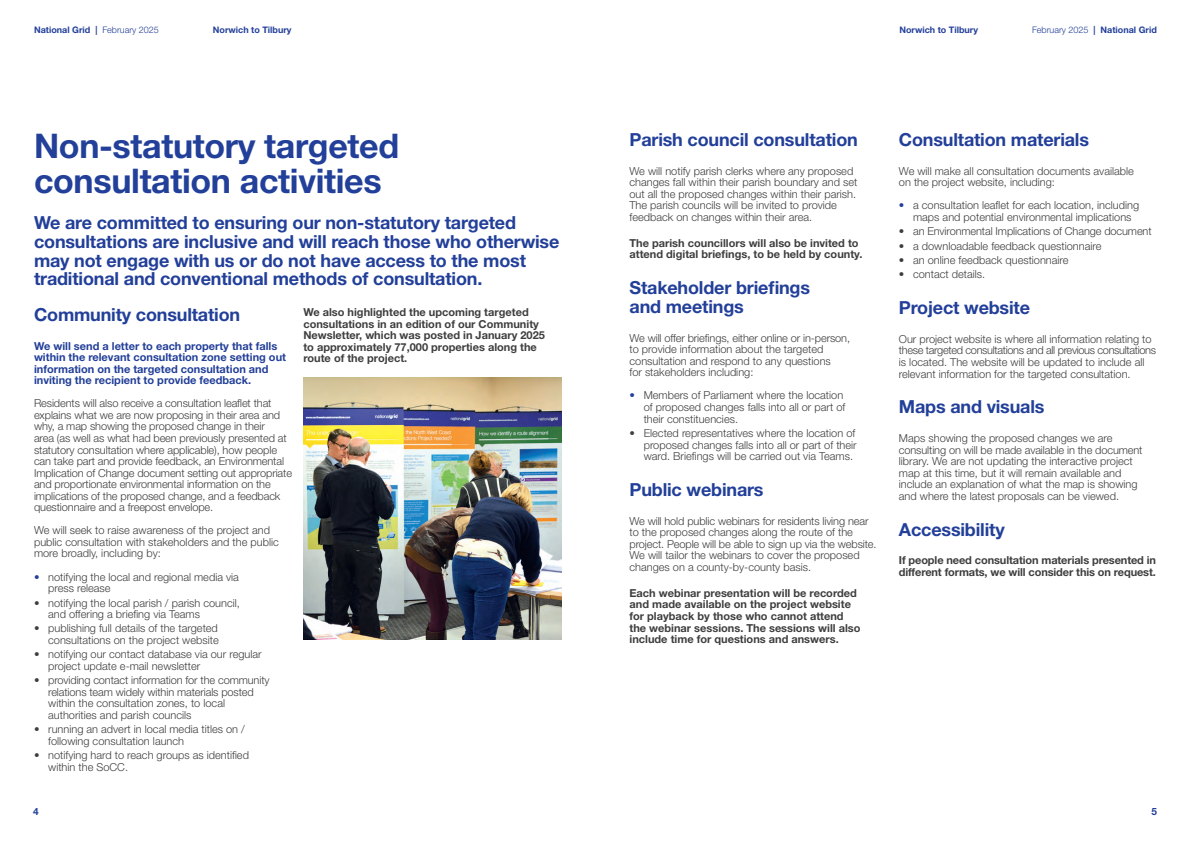
<style>
.page{position:relative;width:1191px;height:842px;background:#fff}
.page>*{position:absolute;margin:0;border:0;box-sizing:border-box;transform-origin:0 0}
.H1_34pt_bold{font:700 34px/35.7px "Helvetica Neue LT Std";letter-spacing:-.01em;color:#223f99}
.H2_18pt_Long_header{font:700 18px/18.9px "Helvetica Neue LT Std";letter-spacing:-.01em;color:#223f99}
.Body_copy_Light_-_11pt{font:700 18px "Helvetica Neue LT Std";letter-spacing:-.01em;color:#223f99}
.Body_copy_Light_-_11pt-2{font:300 11px/11.6px "Helvetica Neue LT Std";color:#3e3e3f}
.Body_copy_Light_-_11pt-3{font:700 11px/11.5px "Helvetica Neue LT Std";color:#3e3e3f}
.Pullout_graphic_text___11pt_bold{font:700 11px/11.5px "Helvetica Neue LT Std";color:#223f99}
.H2_18pt_Long_header-2{font:300 11px/11.5px "Helvetica Neue LT Std";color:#3e3e3f}
.t1{font:700 10px "Helvetica Neue LT Std";color:#223f99}
.t2{font:700 9px "Helvetica Neue LT Std";color:#223f99}
.s1{font-weight:300}
.s2{color:#223f99}
</style>
<div class="page">
<img style="left:303px;top:378px;width:258px;height:262px">
<p class="t2" style="left:34px;top:25px;width:126px">National Grid | <span class="s1">February 2025</span></p>
<p class="t2" style="left:213px;top:25px;width:80px">Norwich to Tilbury</p>
<p class="H1_34pt_bold" style="left:34px;top:127px;width:367px">Non-statutory targeted consultation activities</p>
<p class="H2_18pt_Long_header" style="left:34px;top:212px;width:527px">We are committed to ensuring our non-statutory targeted consultations are inclusive and will reach those who otherwise may not engage with us or do not have access to the most traditional and conventional methods of consultation.</p>
<p class="H2_18pt_Long_header" style="left:34px;top:305px;width:208px">Community consultation</p>
<p class="Pullout_graphic_text___11pt_bold" style="left:34px;top:340px;width:253px">We will send a letter to each property that falls within the relevant consultation zone setting out information on the targeted consultation and inviting the recipient to provide feedback.</p>
<p class="Body_copy_Light_-_11pt-2" style="left:34px;top:397px;width:259px">Residents will also receive a consultation leaflet that explains what we are now proposing in their area and why, a map showing the proposed change in their<br>area (as well as what had been previously presented at statutory consultation where applicable), how people can take part and provide feedback, an Environmental Implication of Change document setting out appropriate and proportionate environmental information on the implications of the proposed change, and a feedback questionnaire and a freepost envelope.</p>
<p class="Body_copy_Light_-_11pt-2" style="left:34px;top:524px;width:246px">We will seek to raise awareness of the project and public consultation with stakeholders and the public more broadly, including by:</p>
<p class="Body_copy_Light_-_11pt-2" style="left:48px;top:571px;width:192px;text-indent:-14px"><span class="s2">•</span> notifying the local and regional media via press release</p>
<p class="Body_copy_Light_-_11pt-2" style="left:48px;top:597px;width:193px;text-indent:-14px">• notifying the local parish / parish council, and offering a briefing via Teams</p>
<p class="Body_copy_Light_-_11pt-2" style="left:34px;top:622px;width:186px;text-align:right">• publishing full details of the targeted consultations on the project website</p>
<p class="Body_copy_Light_-_11pt-2" style="left:48px;top:648px;width:215px;text-indent:-14px">• notifying our contact database via our regular project update e-mail newsletter</p>
<p class="Body_copy_Light_-_11pt-2" style="left:48px;top:674px;width:223px;text-indent:-14px">• providing contact information for the community relations team widely within materials posted within the consultation zones, to local authorities and parish councils</p>
<p class="Body_copy_Light_-_11pt-2" style="left:48px;top:723px;width:198px;text-indent:-14px">• running an advert in local media titles on / following consultation launch</p>
<p class="Body_copy_Light_-_11pt-2" style="left:48px;top:749px;width:202px;text-indent:-14px">• notifying hard to reach groups as identified within the SoCC.</p>
<p class="Body_copy_Light_-_11pt-3" style="left:303px;top:306px;width:243px">We also highlighted the upcoming targeted consultations in an edition of our Community Newsletter, which was posted in January 2025 to approximately 77,000 properties along the route of the project.</p>
<p class="t2" style="left:899px;top:25px;width:80px">Norwich to Tilbury</p>
<p class="t2" style="left:1032px;top:25px;width:126px"><span class="s1">February 2025</span> | National Grid</p>
<p class="H2_18pt_Long_header" style="left:629px;top:130px;width:230px">Parish council consultation</p>
<p class="Body_copy_Light_-_11pt-2" style="left:629px;top:165px;width:229px">We will notify parish clerks where any proposed changes fall within their parish boundary and set out all the proposed changes within their parish.<br>The parish councils will be invited to provide feedback on changes within their area.</p>
<p class="Body_copy_Light_-_11pt-3" style="left:629px;top:237px;width:234px">The parish councillors will also be invited to attend digital briefings, to be held by county.</p>
<p class="H2_18pt_Long_header" style="left:629px;top:278px;width:182px">Stakeholder briefings and meetings</p>
<p class="H2_18pt_Long_header-2" style="left:629px;top:332px;width:222px">We will offer briefings, either online or in-person, to provide information about the targeted consultation and respond to any questions<br>for stakeholders including:</p>
<p class="Body_copy_Light_-_11pt-2" style="left:643px;top:390px;width:203px;text-indent:-14px"><span class="s2">•</span> Members of Parliament where the location of proposed changes falls into all or part of their constituencies.</p>
<p class="Body_copy_Light_-_11pt-2" style="left:643px;top:427px;width:214px;text-indent:-14px">• Elected representatives where the location of proposed changes falls into all or part of their ward. Briefings will be carried out via Teams.</p>
<p class="H2_18pt_Long_header" style="left:629px;top:480px;width:136px">Public webinars</p>
<p class="Body_copy_Light_-_11pt-2" style="left:629px;top:515px;width:249px">We will hold public webinars for residents living near to the proposed changes along the route of the project. People will be able to sign up via the website.<br>We will tailor the webinars to cover the proposed changes on a county-by-county basis.</p>
<p class="Body_copy_Light_-_11pt-3" style="left:629px;top:587px;width:232px">Each webinar presentation will be recorded and made available on the project website for playback by those who cannot attend the webinar sessions. The sessions will also include time for questions and answers.</p>
<p class="H2_18pt_Long_header" style="left:899px;top:130px;width:192px">Consultation materials</p>
<p class="Body_copy_Light_-_11pt-2" style="left:899px;top:165px;width:236px">We will make all consultation documents available on the project website, including:</p>
<p class="Body_copy_Light_-_11pt-2" style="left:899px;top:199px;width:242px;text-align:center"><span class="s2">•</span> a consultation leaflet for each location, including maps and potential environmental implications</p>
<p class="Body_copy_Light_-_11pt-2" style="left:899px;top:225px;width:254px">• an Environmental Implications of Change document</p>
<p class="Body_copy_Light_-_11pt-2" style="left:899px;top:240px;width:204px">• a downloadable feedback questionnaire</p>
<p class="Body_copy_Light_-_11pt-2" style="left:899px;top:254px;width:171px">• an online feedback questionnaire</p>
<p class="Body_copy_Light_-_11pt-2" style="left:899px;top:268px;width:88px">• contact details.</p>
<p class="Body_copy_Light_-_11pt" style="left:899px;top:297px;width:133px">Project website</p>
<p class="Body_copy_Light_-_11pt-2" style="left:899px;top:333px;width:259px">Our project website is where all information relating to these targeted consultations and all previous consultations is located. The website will be updated to include all relevant information for the targeted consultation.</p>
<p class="H2_18pt_Long_header" style="left:899px;top:397px;width:147px">Maps and visuals</p>
<p class="Body_copy_Light_-_11pt-2" style="left:899px;top:432px;width:245px">Maps showing the proposed changes we are consulting on will be made available in the document library. We are not updating the interactive project map at this time, but it will remain available and include an explanation of what the map is showing and where the latest proposals can be viewed.</p>
<p class="H2_18pt_Long_header" style="left:899px;top:519px;width:107px">Accessibility</p>
<p class="Body_copy_Light_-_11pt-3" style="left:899px;top:554px;width:259px">If people need consultation materials presented in different formats, we will consider this on request.</p>
<p class="t1" style="left:33px;top:805px;width:7px">4</p>
<p class="t1" style="left:1151px;top:805px;width:7px">5</p>
</div>
